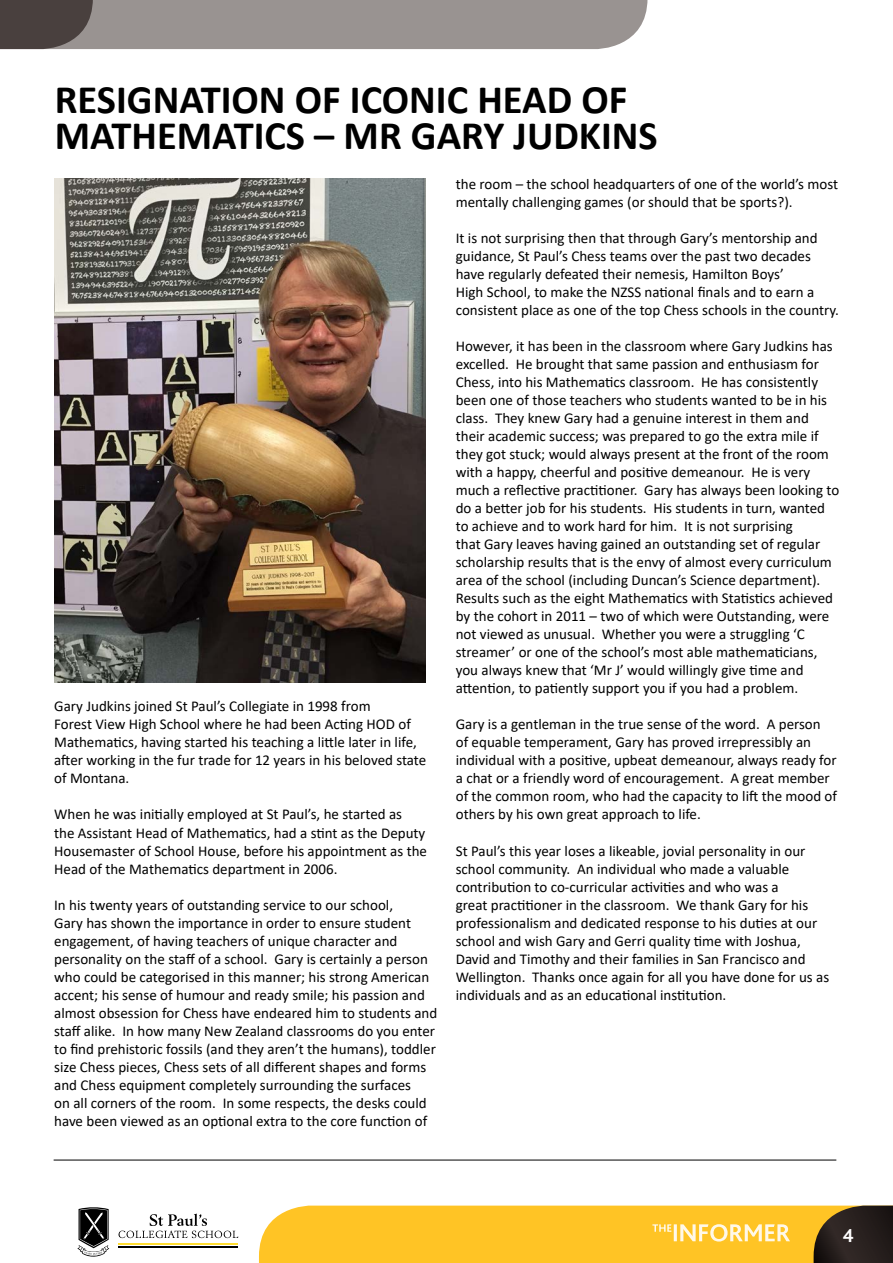
<style>
.page{position:relative;width:893px;height:1263px;background:#fff}
.page>*{position:absolute;margin:0;border:0;box-sizing:border-box;transform-origin:0 0}
.t1{font:700 40.5px/36px "Calibri";color:#000}
.t2{font:700 19.5px "Bliss CE";color:#fff}
.t3{font:15px/18px "Calibri";color:#000}
</style>
<div class="page">
<hr style="left:119px;top:1243px;width:119px;height:2px;background:#ffdd30">
<hr style="left:119px;top:1246px;width:119px;height:1px;background:#000">
<svg style="left:77px;top:1207px;width:32px;height:49px"></svg>
<svg style="left:119px;top:1213px;width:119px;height:25px"></svg>
<svg style="left:0;top:0;width:647px;height:49px;background:#908a88"></svg>
<svg style="left:259px;top:1205px;width:634px;height:58px;background:#e7b42e"></svg>
<hr style="left:54px;top:1160px;width:782px;height:1px;background:#000">
<img style="left:55px;top:178px;width:370px;height:504px">
<h1 class="t1" style="left:55px;top:81px;width:604px">RESIGNATION OF ICONIC HEAD OF<br>MATHEMATICS – MR GARY JUDKINS</h1>
<p class="t3" style="left:54px;top:697px;width:374px">Gary Judkins joined St Paul’s Collegiate in 1998 from<br>Forest View High School where he had been Acting HOD of Mathematics, having started his teaching a little later in life, after working in the fur trade for 12 years in his beloved state of Montana.</p>
<p class="t3" style="left:54px;top:805px;width:374px">When he was initially employed at St Paul’s, he started as<br>the Assistant Head of Mathematics, had a stint as the Deputy Housemaster of School House, before his appointment as the Head of the Mathematics department in 2006.</p>
<p class="t3" style="left:54px;top:895px;width:385px">In his twenty years of outstanding service to our school,<br>Gary has shown the importance in order to ensure student engagement, of having teachers of unique character and personality on the staff of a school. Gary is certainly a person who could be categorised in this manner; his strong American accent; his sense of humour and ready smile; his passion and almost obsession for Chess have endeared him to students and staff alike. In how many New Zealand classrooms do you enter to find prehistoric fossils (and they aren’t the humans), toddler size Chess pieces, Chess sets of all different shapes and forms and Chess equipment completely surrounding the surfaces<br>on all corners of the room. In some respects, the desks could have been viewed as an optional extra to the core function of</p>
<p class="t3" style="left:456px;top:175px;width:384px">the room – the school headquarters of one of the world’s most mentally challenging games (or should that be sports?).</p>
<p class="t3" style="left:456px;top:229px;width:385px">It is not surprising then that through Gary’s mentorship and guidance, St Paul’s Chess teams over the past two decades have regularly defeated their nemesis, Hamilton Boys’<br>High School, to make the NZSS national finals and to earn a consistent place as one of the top Chess schools in the country.</p>
<p class="t3" style="left:456px;top:337px;width:385px">However, it has been in the classroom where Gary Judkins has excelled. He brought that same passion and enthusiasm for Chess, into his Mathematics classroom. He has consistently been one of those teachers who students wanted to be in his class. They knew Gary had a genuine interest in them and their academic success; was prepared to go the extra mile if they got stuck; would always present at the front of the room with a happy, cheerful and positive demeanour. He is very much a reflective practitioner. Gary has always been looking to do a better job for his students. His students in turn, wanted to achieve and to work hard for him. It is not surprising<br>that Gary leaves having gained an outstanding set of regular scholarship results that is the envy of almost every curriculum area of the school (including Duncan’s Science department).<br>Results such as the eight Mathematics with Statistics achieved by the cohort in 2011 – two of which were Outstanding, were not viewed as unusual. Whether you were a struggling ‘C streamer’ or one of the school’s most able mathematicians, you always knew that ‘Mr J’ would willingly give time and attention, to patiently support you if you had a problem.</p>
<p class="t3" style="left:456px;top:715px;width:383px">Gary is a gentleman in the true sense of the word. A person<br>of equable temperament, Gary has proved irrepressibly an individual with a positive, upbeat demeanour, always ready for a chat or a friendly word of encouragement. A great member of the common room, who had the capacity to lift the mood of others by his own great approach to life.</p>
<p class="t3" style="left:456px;top:841px;width:375px">St Paul’s this year loses a likeable, jovial personality in our school community. An individual who made a valuable contribution to co-curricular activities and who was a<br>great practitioner in the classroom. We thank Gary for his professionalism and dedicated response to his duties at our school and wish Gary and Gerri quality time with Joshua, David and Timothy and their families in San Francisco and Wellington. Thanks once again for all you have done for us as individuals and as an educational institution.</p>
<h2 class="t2" style="left:843px;top:1225px;width:12px">4</h2>
</div>
